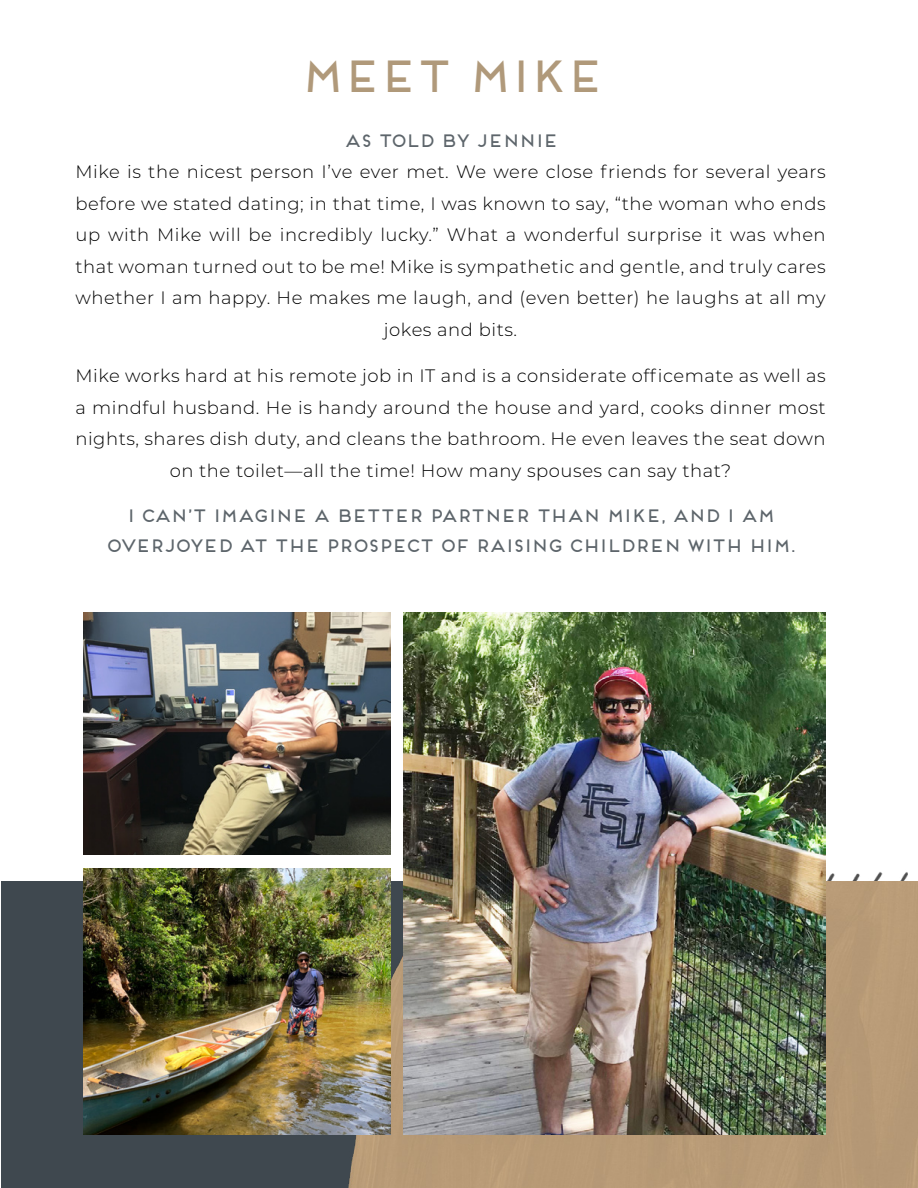
<style>
.page{position:relative;width:918px;height:1188px;background:#fff}
.page>*{position:absolute;margin:0;border:0;box-sizing:border-box;transform-origin:0 0}
.t1{font:45px "Frontage";letter-spacing:-.175em;color:#b0997a}
.t2{font:300 18px/31.5px "Montserrat";letter-spacing:.03em;color:#000;text-align:center}
.t3{font:18px/30px "Frontage";letter-spacing:-.175em;color:#5d656b;text-align:center}
</style>
<div class="page">
<img style="left:827px;top:872px;width:81px;height:9px">
<div style="left:2px;top:881px;width:916px;height:307px;background:#3f484f"></div>
<div style="left:342px;top:881px;width:576px;height:307px;background:#b89a76"></div>
<img style="left:84px;top:612px;width:307px;height:242px">
<img style="left:84px;top:869px;width:307px;height:265px">
<img style="left:404px;top:612px;width:422px;height:522px">
<h1 class="t1" style="left:295px;top:49px;width:312px">MEET MIKE</h1>
<p class="t3" style="left:342px;top:125px;width:218px">AS TOLD BY JENNIE</p>
<p class="t2" style="left:75px;top:155px;width:752px">Mike is the nicest person I’ve ever met. We were close friends for several years before we stated dating; in that time, I was known to say, “the woman who ends up with Mike will be incredibly lucky.” What a wonderful surprise it was when that woman turned out to be me! Mike is sympathetic and gentle, and truly cares whether I am happy. He makes me laugh, and (even better) he laughs at all my jokes and bits.</p>
<p class="t2" style="left:75px;top:359px;width:752px">Mike works hard at his remote job in IT and is a considerate officemate as well as a mindful husband. He is handy around the house and yard, cooks dinner most nights, shares dish duty, and cleans the bathroom. He even leaves the seat down on the toilet—all the time! How many spouses can say that?</p>
<p class="t3" style="left:105px;top:500px;width:693px">I CAN’T IMAGINE A BETTER PARTNER THAN MIKE, AND I AM<br>OVERJOYED AT THE PROSPECT OF RAISING CHILDREN WITH HIM.</p>
</div>
